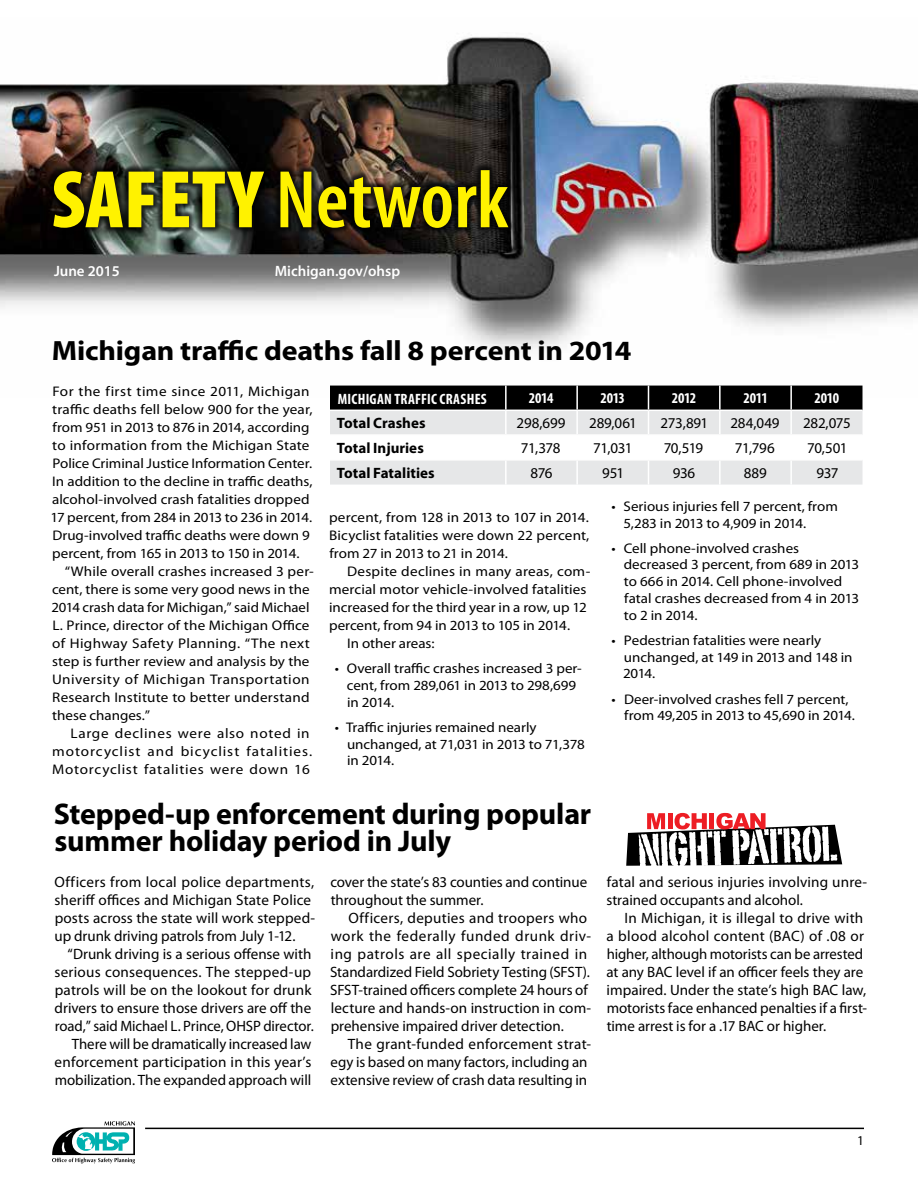
<style>
.page{position:relative;width:918px;height:1188px;background:#fff}
.page>*{position:absolute;margin:0;border:0;box-sizing:border-box;transform-origin:0 0}
.t1{font:600 condensed 82.5px "Myriad Pro";color:#fff200}
.t2{font:700 30px/27px "Myriad Pro";letter-spacing:-.005em;color:#000}
.t3{font:700 27.9px "Myriad Pro";letter-spacing:-.005em;color:#000;scale:1.07 1}
.t4{font:15px/18px "Myriad Pro";color:#000}
.t5{font:700 condensed 15px "Myriad Pro";letter-spacing:.01em;color:#fff}
.t6{font:700 15px "Myriad Pro";color:#000}
.t7{font:600 15px "Myriad Pro";color:#fff}
.t8{font:13.95px/16.8px "Myriad Pro";color:#000;scale:1.07 1}
.t9{font:13.95px/18px "Myriad Pro";color:#000;text-align:justify;scale:1.08 1}
.t10{font:13.95px "Myriad Pro";letter-spacing:.025em;color:#000;scale:1.08 1}
.t11{font:13.95px "Myriad Pro";letter-spacing:.045em;color:#000;scale:1.08 1}
.t12{font:13.95px "Myriad Pro";color:#000;scale:1.06 1}
.t13{font:13.95px "Myriad Pro";letter-spacing:.06em;color:#000;scale:1.08 1}
.t14{font:13.95px "Myriad Pro";letter-spacing:.03em;color:#000;scale:1.08 1}
.t15{font:13.5px "Myriad Pro";color:#000}
.s1{font-weight:900}
</style>
<div class="page">
<img style="left:0;top:37px;width:918px;height:361px">
<div style="left:46px;top:162px;width:470px;height:73px;background:#000;opacity:.75"></div>
<svg style="left:52px;top:1121px;width:83px;height:43px"></svg>
<hr style="left:145px;top:1128px;width:719px;height:1px;background:#000">
<svg style="left:626px;top:813px;width:216px;height:53px"></svg>
<svg style="left:330px;top:386px;width:532px;height:99px"></svg>
<hr style="left:720px;top:459px;width:71px;height:2px;background:#fff">
<hr style="left:719px;top:461px;width:2px;height:24px;background:#fff">
<hr style="left:791px;top:459px;width:71px;height:2px;background:#fff">
<hr style="left:790px;top:461px;width:2px;height:24px;background:#fff">
<h1 class="t1" style="left:52px;top:149px;width:459px"><span class="s1">SAFETY</span> Network</h1>
<p class="t7" style="left:54px;top:261px;width:68px">June 2015</p>
<p class="t7" style="left:275px;top:261px;width:127px">Michigan.gov/ohsp</p>
<h3 class="t3" style="left:52px;top:332px;width:543px">Michigan traffic deaths fall 8 percent in 2014</h3>
<p class="t10" style="left:52px;top:383px;width:240px">For the first time since 2011, Michigan</p>
<p class="t9" style="left:52px;top:400px;width:243px">traffic deaths fell below 900 for the year,</p>
<p class="t8" style="left:53px;top:419px;width:242px">from 951 in 2013 to 876 in 2014, according</p>
<p class="t9" style="left:52px;top:436px;width:240px">to information from the Michigan State</p>
<p class="t8" style="left:52px;top:455px;width:244px">Police Criminal Justice Information Center.</p>
<p class="t8" style="left:52px;top:473px;width:245px">In addition to the decline in traffic deaths,</p>
<p class="t9" style="left:52px;top:490px;width:240px">alcohol-involved crash fatalities dropped</p>
<p class="t8" style="left:51px;top:509px;width:246px">17 percent, from 284 in 2013 to 236 in 2014.</p>
<p class="t8" style="left:52px;top:527px;width:242px">Drug-involved traffic deaths were down 9</p>
<p class="t8" style="left:52px;top:545px;width:233px">percent, from 165 in 2013 to 150 in 2014.</p>
<p class="t9" style="left:65px;top:562px;width:232px">“While overall crashes increased 3 per-</p>
<p class="t8" style="left:52px;top:581px;width:242px">cent, there is some very good news in the</p>
<p class="t12" style="left:51px;top:599px;width:245px">2014 crash data for Michigan,” said Michael</p>
<p class="t9" style="left:52px;top:616px;width:240px">L. Prince, director of the Michigan Office</p>
<p class="t10" style="left:52px;top:635px;width:240px">of Highway Safety Planning. “The next</p>
<p class="t9" style="left:52px;top:652px;width:240px">step is further review and analysis by the</p>
<p class="t14" style="left:52px;top:671px;width:240px">University of Michigan Transportation</p>
<p class="t9" style="left:52px;top:688px;width:240px">Research Institute to better understand</p>
<p class="t8" style="left:52px;top:707px;width:93px">these changes.”</p>
<p class="t11" style="left:70px;top:725px;width:223px">Large declines were also noted in</p>
<p class="t13" style="left:52px;top:743px;width:242px">motorcyclist and bicyclist fatalities.</p>
<p class="t11" style="left:52px;top:761px;width:240px">Motorcyclist fatalities were down 16</p>
<p class="t5" style="left:338px;top:389px;width:151px">MICHIGAN TRAFFIC CRASHES</p>
<p class="t5" style="left:529px;top:389px;width:26px">2014</p>
<p class="t5" style="left:601px;top:389px;width:26px">2013</p>
<p class="t5" style="left:672px;top:389px;width:26px">2012</p>
<p class="t5" style="left:743px;top:389px;width:26px">2011</p>
<p class="t5" style="left:815px;top:389px;width:26px">2010</p>
<p class="t6" style="left:337px;top:413px;width:90px">Total Crashes</p>
<p class="t4" style="left:517px;top:414px;width:50px">298,699</p>
<p class="t4" style="left:589px;top:414px;width:49px">289,061</p>
<p class="t4" style="left:660px;top:414px;width:49px">273,891</p>
<p class="t4" style="left:730px;top:414px;width:51px">284,049</p>
<p class="t4" style="left:803px;top:414px;width:49px">282,075</p>
<p class="t6" style="left:337px;top:438px;width:89px">Total Injuries</p>
<p class="t4" style="left:521px;top:439px;width:41px">71,378</p>
<p class="t4" style="left:593px;top:439px;width:41px">71,031</p>
<p class="t4" style="left:664px;top:439px;width:41px">70,519</p>
<p class="t4" style="left:735px;top:439px;width:41px">71,796</p>
<p class="t4" style="left:807px;top:439px;width:42px">70,501</p>
<p class="t6" style="left:337px;top:463px;width:99px">Total Fatalities</p>
<p class="t4" style="left:530px;top:464px;width:24px">876</p>
<p class="t4" style="left:602px;top:464px;width:24px">951</p>
<p class="t4" style="left:673px;top:464px;width:24px">936</p>
<p class="t4" style="left:744px;top:464px;width:24px">889</p>
<p class="t4" style="left:816px;top:464px;width:24px">937</p>
<p class="t8" style="left:623px;top:498px;width:202px;text-indent:-12px">• Serious injuries fell 7 percent, from<br>5,283 in 2013 to 4,909 in 2014.</p>
<p class="t8" style="left:624px;top:539px;width:222px;text-indent:-12px">• Cell phone-involved crashes decreased 3 percent, from 689 in 2013 to 666 in 2014. Cell phone-involved fatal crashes decreased from 4 in 2013 to 2 in 2014.</p>
<p class="t8" style="left:623px;top:632px;width:216px;text-indent:-12px">• Pedestrian fatalities were nearly unchanged, at 149 in 2013 and 148 in<br>2014.</p>
<p class="t8" style="left:624px;top:690px;width:217px;text-indent:-13px">• Deer-involved crashes fell 7 percent, from 49,205 in 2013 to 45,690 in 2014.</p>
<p class="t9" style="left:329px;top:508px;width:243px">percent, from 128 in 2013 to 107 in 2014.<br>Bicyclist fatalities were down 22 percent, from 27 in 2013 to 21 in 2014.</p>
<p class="t9" style="left:347px;top:562px;width:227px">Despite declines in many areas, com-</p>
<p class="t9" style="left:329px;top:580px;width:240px">mercial motor vehicle-involved fatalities</p>
<p class="t8" style="left:329px;top:599px;width:242px">increased for the third year in a row, up 12</p>
<p class="t8" style="left:329px;top:617px;width:227px">percent, from 94 in 2013 to 105 in 2014.</p>
<p class="t8" style="left:347px;top:635px;width:83px">In other areas:</p>
<p class="t8" style="left:347px;top:660px;width:221px;text-indent:-12px">• Overall traffic crashes increased 3 per&shy;cent, from 289,061 in 2013 to 298,699 in 2014.</p>
<p class="t8" style="left:347px;top:718px;width:224px;text-indent:-12px">• Traffic injuries remained nearly unchanged, at 71,031 in 2013 to 71,378 in 2014.</p>
<h2 class="t2" style="left:54px;top:800px;width:539px">Stepped-up enforcement during popular summer holiday period in July</h2>
<p class="t4" style="left:54px;top:873px;width:262px">Officers from local police departments, sheriff offices and Michigan State Police posts across the state will work stepped&shy;up drunk driving patrols from July 1-12.</p>
<p class="t4" style="left:54px;top:945px;width:261px;text-align:right">“Drunk driving is a serious offense with serious consequences. The stepped-up patrols will be on the lookout for drunk drivers to ensure those drivers are off the road,” said Michael L. Prince, OHSP director.<br>There will be dramatically increased law enforcement participation in this year’s mobilization. The expanded approach will</p>
<p class="t4" style="left:330px;top:873px;width:258px">cover the state’s 83 counties and continue throughout the summer.</p>
<p class="t4" style="left:330px;top:909px;width:263px;text-indent:18px">Officers, deputies and troopers who work the federally funded drunk driv&shy;ing patrols are all specially trained in Standardized Field Sobriety Testing (SFST).<br>SFST-trained officers complete 24 hours of lecture and hands-on instruction in com&shy;prehensive impaired driver detection.</p>
<p class="t4" style="left:331px;top:1035px;width:262px;text-indent:17px">The grant-funded enforcement strat&shy;egy is based on many factors, including an extensive review of crash data resulting in</p>
<p class="t4" style="left:606px;top:873px;width:262px">fatal and serious injuries involving unre&shy;strained occupants and alcohol.</p>
<p class="t4" style="left:606px;top:909px;width:262px;text-indent:18px">In Michigan, it is illegal to drive with a blood alcohol content (BAC) of .08 or higher, although motorists can be arrested at any BAC level if an officer feels they are impaired. Under the state’s high BAC law, motorists face enhanced penalties if a first&shy;time arrest is for a .17 BAC or higher.</p>
<p class="t15" style="left:857px;top:1133px;width:8px">1</p>
</div>
